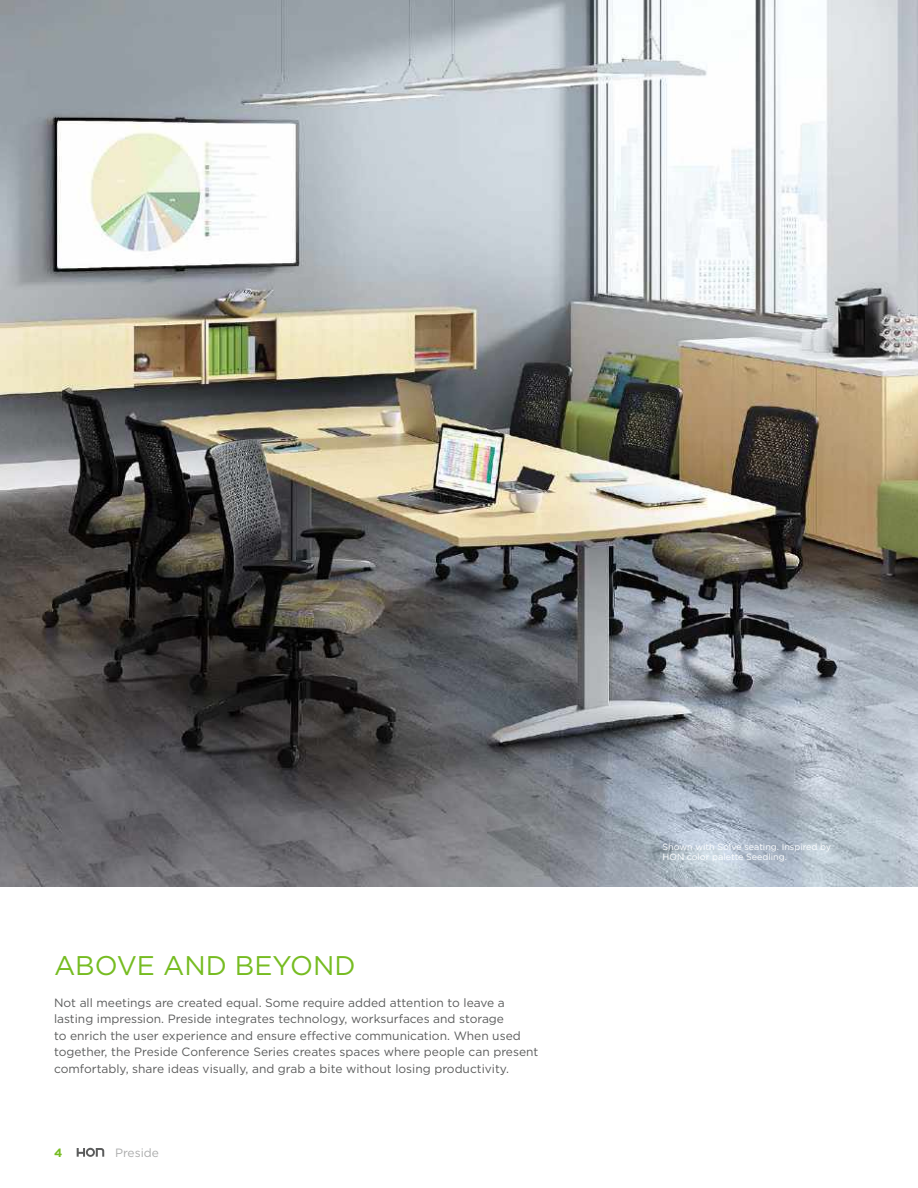
<style>
.page{position:relative;width:918px;height:1188px;background:#fff}
.page>*{position:absolute;margin:0;border:0;box-sizing:border-box;transform-origin:0 0}
.t1{font:27px "Gotham";color:#76bc21}
.t2{font:12px/16.5px "Gotham";color:#5b5c5c}
.t3{font:12px "Gotham";color:#acadad}
.t4{font:700 12px "Gotham";color:#76bc21}
.t5{font:9px/10.8px "Gotham";color:#fff}
</style>
<div class="page">
<img style="left:0;top:0;width:918px;height:887px">
<svg style="left:77px;top:1148px;width:27px;height:9px"></svg>
<h1 class="t1" style="left:54px;top:948px;width:303px">ABOVE AND BEYOND</h1>
<p class="t2" style="left:54px;top:994px;width:486px">Not all meetings are created equal. Some require added attention to leave a lasting impression. Preside integrates technology, worksurfaces and storage<br>to enrich the user experience and ensure effective communication. When used together, the Preside Conference Series creates spaces where people can present comfortably, share ideas visually, and grab a bite without losing productivity.</p>
<p class="t4" style="left:54px;top:1144px;width:10px">4</p>
<p class="t3" style="left:115px;top:1145px;width:45px">Preside</p>
<p class="t5" style="left:663px;top:841px;width:170px">Shown with Solve seating. Inspired by<br>HON color palette Seedling.</p>
</div>
